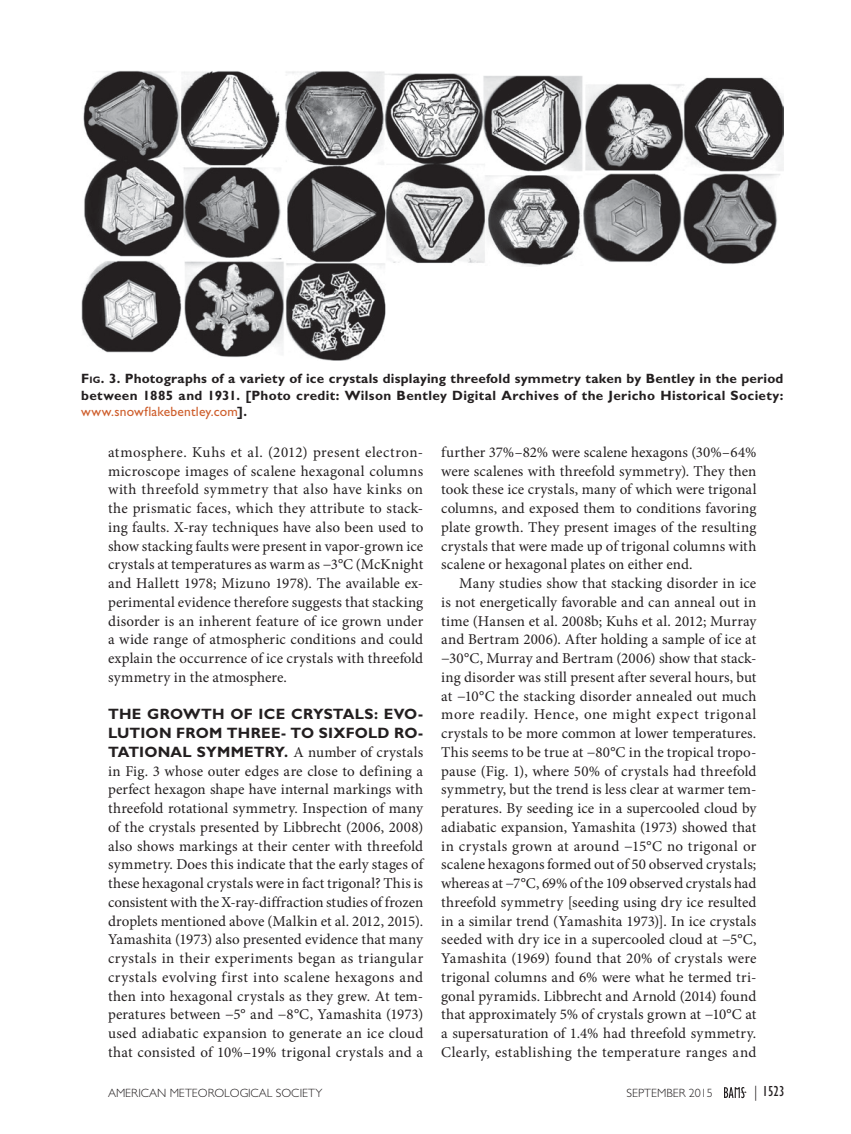
<style>
.page{position:relative;width:851px;height:1134px;background:#fff}
.page>*{position:absolute;margin:0;border:0;box-sizing:border-box;transform-origin:0 0}
.t1{font:15px/18.8px "Minion Pro";letter-spacing:.015em;color:#231f20;text-align:justify}
.t2{font:700 15px/18.8px "Gill Sans Std";letter-spacing:.015em;color:#231f20;text-align:justify}
.t3{font:condensed 15px "Gill Sans Std";color:#231f20}
.t4{font:700 13.5px/16.5px "Gill Sans Std";letter-spacing:.03em;color:#231f20;text-align:justify}
.t5{font:300 12px "Gill Sans Std";color:#231f20}
.s1{font-style:inherit}
.s2{font-size:9.45px}
.s3{font-weight:400;color:#ce5e2c}
.s4{font-family:"Minion Pro";font-weight:400}
.s5{font-weight:300;font-stretch:normal}
</style>
<div class="page">
<img style="left:81px;top:70px;width:702px;height:291px">
<svg style="left:724px;top:1087px;width:22px;height:11px"></svg>
<p class="t4" style="left:81px;top:370px;width:703px"><span class="s1">F</span><span class="s2">ig</span><span class="s1">.</span> 3. Photographs of a variety of ice crystals displaying threefold symmetry taken by Bentley in the period between 1885 and 1931. [Photo credit: Wilson Bentley Digital Archives of the Jericho Historical Society: <span class="s3">www.snowflakebentley.com</span>].</p>
<p class="t1" style="left:108px;top:443px;width:317px">atmosphere. Kuhs et al. (2012) present electron&shy;microscope images of scalene hexagonal columns with threefold symmetry that also have kinks on the prismatic faces, which they attribute to stack&shy;ing faults. X-ray techniques have also been used to show stacking faults were present in vapor-grown ice crystals at temperatures as warm as −3°C (McKnight and Hallett 1978; Mizuno 1978). The available ex&shy;perimental evidence therefore suggests that stacking disorder is an inherent feature of ice grown under a wide range of atmospheric conditions and could explain the occurrence of ice crystals with threefold symmetry in the atmosphere.</p>
<p class="t2" style="left:108px;top:705px;width:316px">THE GROWTH OF ICE CRYSTALS: EVO-LUTION FROM THREE- TO SIXFOLD RO-TATIONAL SYMMETRY. <span class="s4">A number of crystals</span></p>
<p class="t1" style="left:108px;top:761px;width:317px">in Fig. 3 whose outer edges are close to defining a perfect hexagon shape have internal markings with threefold rotational symmetry. Inspection of many of the crystals presented by Libbrecht (2006, 2008) also shows markings at their center with threefold symmetry. Does this indicate that the early stages of these hexagonal crystals were in fact trigonal? This is consistent with the X-ray-diffraction studies of frozen droplets mentioned above (Malkin et al. 2012, 2015).<br>Yamashita (1973) also presented evidence that many crystals in their experiments began as triangular crystals evolving first into scalene hexagons and then into hexagonal crystals as they grew. At tem&shy;peratures between −5° and −8°C, Yamashita (1973) used adiabatic expansion to generate an ice cloud that consisted of 10%–19% trigonal crystals and a</p>
<p class="t1" style="left:441px;top:443px;width:317px">further 37%–82% were scalene hexagons (30%–64% were scalenes with threefold symmetry). They then took these ice crystals, many of which were trigonal columns, and exposed them to conditions favoring plate growth. They present images of the resulting crystals that were made up of trigonal columns with scalene or hexagonal plates on either end.</p>
<p class="t1" style="left:441px;top:574px;width:317px;text-indent:18px">Many studies show that stacking disorder in ice is not energetically favorable and can anneal out in time (Hansen et al. 2008b; Kuhs et al. 2012; Murray and Bertram 2006). After holding a sample of ice at −30°C, Murray and Bertram (2006) show that stack&shy;ing disorder was still present after several hours, but at −10°C the stacking disorder annealed out much more readily. Hence, one might expect trigonal crystals to be more common at lower temperatures.<br>This seems to be true at −80°C in the tropical tropo&shy;pause (Fig. 1), where 50% of crystals had threefold symmetry, but the trend is less clear at warmer tem&shy;peratures. By seeding ice in a supercooled cloud by adiabatic expansion, Yamashita (1973) showed that in crystals grown at around −15°C no trigonal or scalene hexagons formed out of 50 observed crystals; whereas at −7°C, 69% of the 109 observed crystals had threefold symmetry [seeding using dry ice resulted in a similar trend (Yamashita 1973)]. In ice crystals seeded with dry ice in a supercooled cloud at −5°C, Yamashita (1969) found that 20% of crystals were trigonal columns and 6% were what he termed tri&shy;gonal pyramids. Libbrecht and Arnold (2014) found that approximately 5% of crystals grown at −10°C at a supersaturation of 1.4% had threefold symmetry.<br>Clearly, establishing the temperature ranges and</p>
<p class="t5" style="left:108px;top:1086px;width:216px">AMERICAN METEOROLOGICAL SOCIETY</p>
<p class="t5" style="left:626px;top:1086px;width:88px">SEPTEMBER 2015</p>
<p class="t3" style="left:754px;top:1083px;width:32px"><span class="s5">|</span> 1523</p>
</div>
